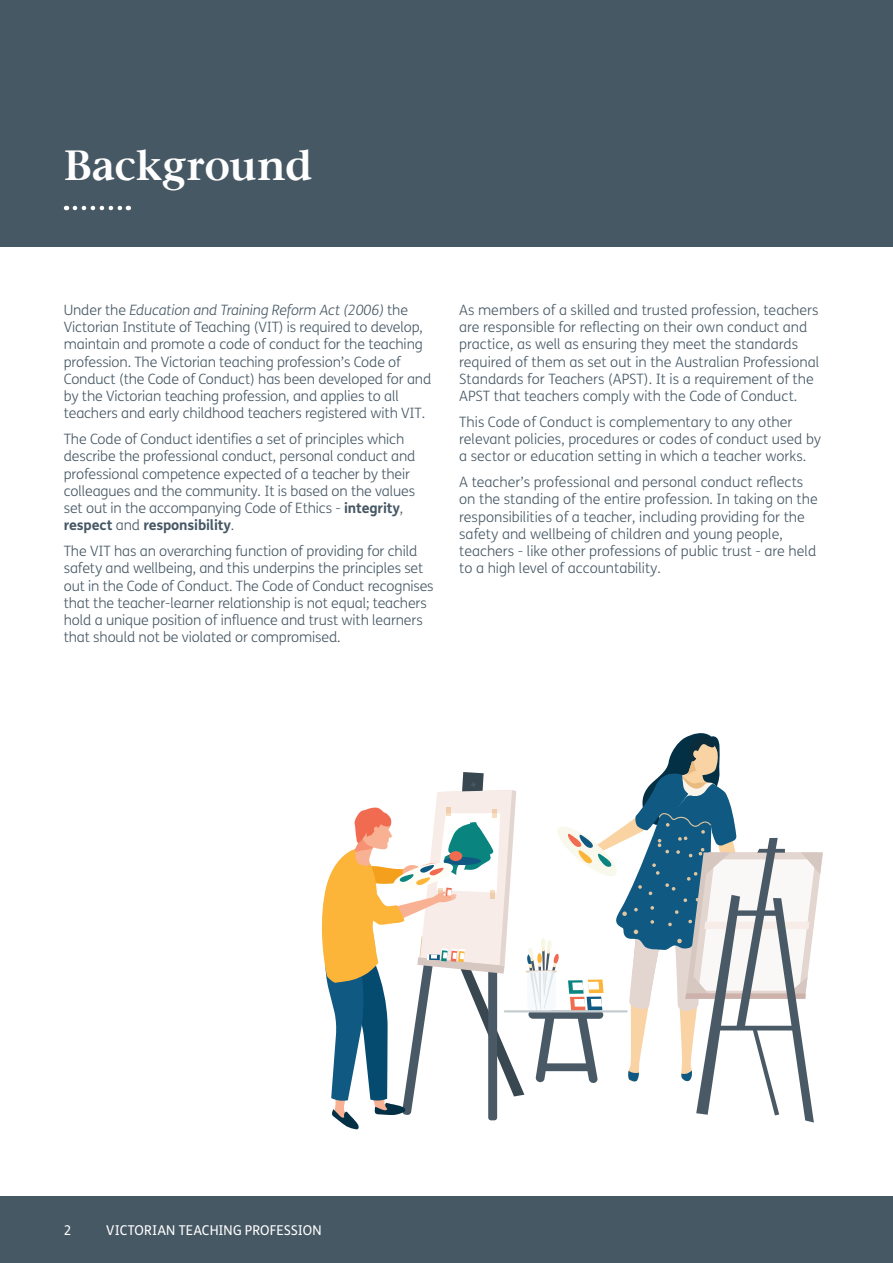
<style>
.page{position:relative;width:893px;height:1263px;background:#fff}
.page>*{position:absolute;margin:0;border:0;box-sizing:border-box;transform-origin:0 0}
.Body_Copy__2pt_after{font:42px "Stone Serif ITC Semi";letter-spacing:-.005em;color:#fff}
.Body_Copy__2pt_after-2{font:300 14.25px/17.2px "FS Me";letter-spacing:-.01em;color:#475865}
.t1{font:13.5px "FS Me";letter-spacing:.01em;color:#fff}
.s1{font-style:italic}
.s2{font-weight:700}
</style>
<div class="page">
<div style="left:0;top:0;width:893px;height:247px;background:#475865"></div>
<hr style="left:892px;top:0;width:1px;height:247px;background:#00b5d1">
<div style="left:0;top:1196px;width:893px;height:67px;background:#475865"></div>
<svg style="left:75px;top:206px;width:54px;height:4px"></svg>
<svg style="left:321px;top:733px;width:502px;height:397px"></svg>
<p class="Body_Copy__2pt_after" style="left:64px;top:139px;width:250px">Background</p>
<p class="Body_Copy__2pt_after-2" style="left:64px;top:301px;width:369px">Under the <span class="s1">Education and Training Reform Act (2006)</span> the Victorian Institute of Teaching (VIT) is required to develop, maintain and promote a code of conduct for the teaching profession. The Victorian teaching profession’s Code of Conduct (the Code of Conduct) has been developed for and by the Victorian teaching profession, and applies to all teachers and early childhood teachers registered with VIT.</p>
<p class="Body_Copy__2pt_after-2" style="left:64px;top:430px;width:353px">The Code of Conduct identifies a set of principles which describe the professional conduct, personal conduct and professional competence expected of a teacher by their colleagues and the community. It is based on the values set out in the accompanying Code of Ethics - <span class="s2">integrity</span>, <span class="s2">respect</span> and <span class="s2">responsibility</span>.</p>
<p class="Body_Copy__2pt_after-2" style="left:64px;top:542px;width:371px">The VIT has an overarching function of providing for child safety and wellbeing, and this underpins the principles set out in the Code of Conduct. The Code of Conduct recognises that the teacher-learner relationship is not equal; teachers hold a unique position of influence and trust with learners that should not be violated or compromised.</p>
<p class="Body_Copy__2pt_after-2" style="left:459px;top:301px;width:361px">As members of a skilled and trusted profession, teachers are responsible for reflecting on their own conduct and practice, as well as ensuring they meet the standards required of them as set out in the Australian Professional Standards for Teachers (APST). It is a requirement of the APST that teachers comply with the Code of Conduct.</p>
<p class="Body_Copy__2pt_after-2" style="left:459px;top:413px;width:363px">This Code of Conduct is complementary to any other relevant policies, procedures or codes of conduct used by a sector or education setting in which a teacher works.</p>
<p class="Body_Copy__2pt_after-2" style="left:459px;top:473px;width:360px">A teacher’s professional and personal conduct reflects on the standing of the entire profession. In taking on the responsibilities of a teacher, including providing for the safety and wellbeing of children and young people, teachers - like other professions of public trust - are held to a high level of accountability.</p>
<p class="t1" style="left:64px;top:1221px;width:9px">2</p>
<p class="t1" style="left:106px;top:1221px;width:217px">VICTORIAN TEACHING PROFESSION</p>
</div>
